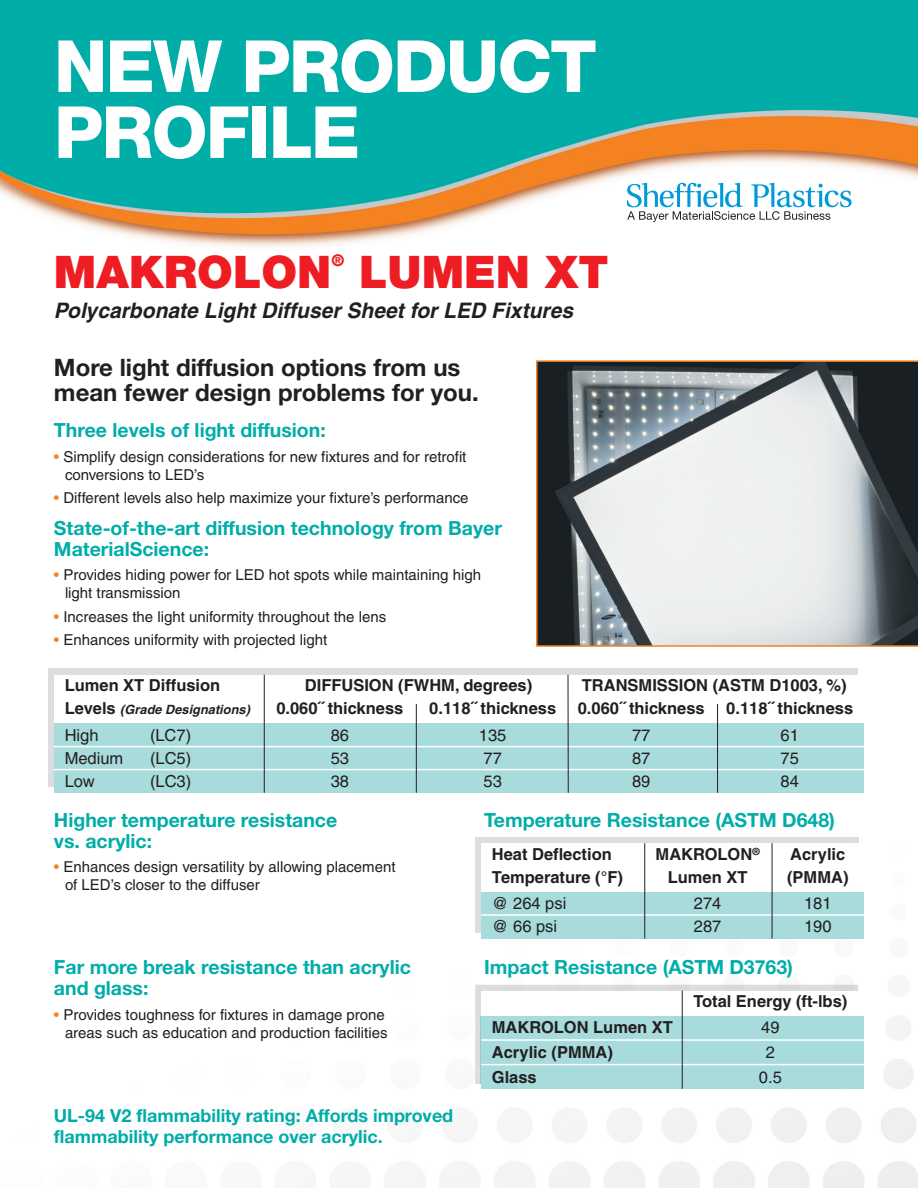
<style>
.page{position:relative;width:918px;height:1188px;background:#fff}
.page>*{position:absolute;margin:0;border:0;box-sizing:border-box;transform-origin:0 0}
.t1{font:800 72px/66px "Helvetica Neue";letter-spacing:-.025em;color:#fff}
.t2{font:900 45px "Helvetica Neue";color:#ee1d23}
.t3{font:700 24px/25.5px "Helvetica Neue";color:#231f20}
.t4{font:italic 700 21.3px "Helvetica";color:#231f20}
.t5{font:700 19.5px/21px "Helvetica Neue";color:#00ada8}
.t6{font:700 18px/21px "Helvetica Neue";color:#00ada8}
.t7{font:700 16.5px "Helvetica";color:#231f20}
.t8{font:16.5px "Helvetica";color:#231f20}
.t9{font:900 16.2px "Helvetica Neue";color:#ee1d23}
.t10{font:15px/18px "Helvetica";color:#231f20}
.t11{font:italic 700 12.75px "Helvetica";color:#231f20}
.s1{color:#f58220}
.s2{font-style:normal;font-size:16.5px}
</style>
<div class="page">
<img style="left:0;top:0;width:918px;height:1188px">
<div style="left:48px;top:669px;width:810px;height:118px;background:#dcdddf"></div>
<div style="left:54px;top:675px;width:810px;height:119px;background:#fff"></div>
<div style="left:54px;top:724px;width:810px;height:69px;background:#a8dbdb"></div>
<svg style="left:627px;top:183px;width:225px;height:39px"></svg>
<svg style="left:536px;top:360px;width:382px;height:287px"></svg>
<hr style="left:54px;top:746px;width:810px;height:1px;background:#fff">
<hr style="left:54px;top:769px;width:810px;height:1px;background:#fff">
<hr style="left:264px;top:675px;width:1px;height:118px;background:#231f20">
<hr style="left:568px;top:675px;width:1px;height:118px;background:#231f20">
<hr style="left:416px;top:704px;width:1px;height:89px;background:#231f20">
<hr style="left:717px;top:704px;width:1px;height:89px;background:#231f20">
<div style="left:475px;top:837px;width:383px;height:96px;background:#dcdddf"></div>
<div style="left:481px;top:843px;width:383px;height:96px;background:#fff"></div>
<div style="left:481px;top:892px;width:383px;height:47px;background:#a8dbdb"></div>
<hr style="left:481px;top:914px;width:383px;height:2px;background:#fff">
<hr style="left:644px;top:843px;width:1px;height:96px;background:#231f20">
<hr style="left:772px;top:843px;width:1px;height:96px;background:#231f20">
<div style="left:475px;top:985px;width:383px;height:99px;background:#dcdddf"></div>
<div style="left:481px;top:991px;width:383px;height:97px;background:#fff"></div>
<div style="left:481px;top:1016px;width:383px;height:72px;background:#a8dbdb"></div>
<hr style="left:481px;top:1039px;width:383px;height:2px;background:#fff">
<hr style="left:481px;top:1064px;width:383px;height:1px;background:#fff">
<hr style="left:682px;top:991px;width:1px;height:98px;background:#231f20">
<h1 class="t1" style="left:54px;top:39px;width:544px">NEW PRODUCT<br>PROFILE</h1>
<h2 class="t2" style="left:54px;top:256px;width:279px">MAKROLON</h2>
<p class="t9" style="left:331px;top:254px;width:14px">®</p>
<h2 class="t2" style="left:359px;top:256px;width:251px">LUMEN XT</h2>
<h3 class="t4" style="left:54px;top:303px;width:525px">Polycarbonate Light Diffuser Sheet for LED Fixtures</h3>
<h3 class="t3" style="left:54px;top:357px;width:426px">More light diffusion options from us mean fewer design problems for you.</h3>
<h3 class="t5" style="left:54px;top:421px;width:273px">Three levels of light diffusion:</h3>
<p class="t10" style="left:65px;top:449px;width:403px;text-indent:-11px"><span class="s1">•</span> Simplify design considerations for new fixtures and for retrofit conversions to LED’s</p>
<p class="t10" style="left:54px;top:490px;width:416px"><span class="s1">•</span> Different levels also help maximize your fixture’s performance</p>
<h3 class="t5" style="left:54px;top:519px;width:449px">State-of-the-art diffusion technology from Bayer<br>MaterialScience:</h3>
<p class="t10" style="left:65px;top:568px;width:418px;text-indent:-11px"><span class="s1">•</span> Provides hiding power for LED hot spots while maintaining high light transmission</p>
<p class="t10" style="left:54px;top:609px;width:334px"><span class="s1">•</span> Increases the light uniformity throughout the lens</p>
<p class="t10" style="left:54px;top:632px;width:275px"><span class="s1">•</span> Enhances uniformity with projected light</p>
<p class="t7" style="left:65px;top:679px;width:157px">Lumen XT Diffusion</p>
<p class="t7" style="left:305px;top:679px;width:229px">DIFFUSION (FWHM, degrees)</p>
<p class="t7" style="left:582px;top:679px;width:266px">TRANSMISSION (ASTM D1003, %)</p>
<p class="t11" style="left:65px;top:705px;width:189px"><span class="s2">L e v e l s</span> (Grade Designations)</p>
<p class="t7" style="left:276px;top:702px;width:128px">0.060˝ thickness</p>
<p class="t7" style="left:429px;top:702px;width:128px">0.118˝ thickness</p>
<p class="t7" style="left:578px;top:702px;width:128px">0.060˝ thickness</p>
<p class="t7" style="left:726px;top:702px;width:128px">0.118˝ thickness</p>
<p class="t8" style="left:65px;top:729px;width:35px">High</p>
<p class="t8" style="left:150px;top:729px;width:43px">(LC7)</p>
<p class="t8" style="left:331px;top:729px;width:20px">86</p>
<p class="t8" style="left:479px;top:729px;width:29px">135</p>
<p class="t8" style="left:632px;top:729px;width:20px">77</p>
<p class="t8" style="left:781px;top:729px;width:20px">61</p>
<p class="t8" style="left:65px;top:752px;width:60px">Medium</p>
<p class="t8" style="left:150px;top:752px;width:43px">(LC5)</p>
<p class="t8" style="left:331px;top:752px;width:20px">53</p>
<p class="t8" style="left:484px;top:752px;width:20px">77</p>
<p class="t8" style="left:632px;top:752px;width:20px">87</p>
<p class="t8" style="left:781px;top:752px;width:20px">75</p>
<p class="t8" style="left:65px;top:775px;width:31px">Low</p>
<p class="t8" style="left:150px;top:775px;width:43px">(LC3)</p>
<p class="t8" style="left:331px;top:775px;width:20px">38</p>
<p class="t8" style="left:484px;top:775px;width:20px">53</p>
<p class="t8" style="left:632px;top:775px;width:20px">89</p>
<p class="t8" style="left:781px;top:775px;width:20px">84</p>
<h3 class="t5" style="left:54px;top:811px;width:285px">Higher temperature resistance vs. acrylic:</h3>
<p class="t10" style="left:65px;top:860px;width:332px;text-indent:-11px"><span class="s1">•</span> Enhances design versatility by allowing placement of LED’s closer to the diffuser</p>
<h3 class="t5" style="left:484px;top:811px;width:352px">Temperature Resistance (ASTM D648)</h3>
<p class="t7" style="left:492px;top:848px;width:121px">Heat Deflection</p>
<p class="t7" style="left:656px;top:848px;width:106px">MAKROLON<sup>®</sup></p>
<p class="t7" style="left:790px;top:848px;width:57px">Acrylic</p>
<p class="t7" style="left:492px;top:871px;width:133px">Temperature (°F)</p>
<p class="t7" style="left:668px;top:871px;width:81px">Lumen XT</p>
<p class="t7" style="left:787px;top:871px;width:63px">(PMMA)</p>
<p class="t8" style="left:492px;top:897px;width:76px">@ 264 psi</p>
<p class="t8" style="left:694px;top:897px;width:29px">274</p>
<p class="t8" style="left:804px;top:897px;width:29px">181</p>
<p class="t8" style="left:492px;top:920px;width:67px">@ 66 psi</p>
<p class="t8" style="left:694px;top:920px;width:29px">287</p>
<p class="t8" style="left:804px;top:920px;width:29px">190</p>
<h3 class="t5" style="left:54px;top:958px;width:358px">Far more break resistance than acrylic and glass:</h3>
<p class="t10" style="left:54px;top:1007px;width:335px;text-align:right"><span class="s1">•</span> Provides toughness for fixtures in damage prone areas such as education and production facilities</p>
<p class="t6" style="left:54px;top:1106px;width:401px">UL-94 V2 flammability rating: Affords improved flammability performance over acrylic.</p>
<h3 class="t5" style="left:484px;top:958px;width:310px">Impact Resistance (ASTM D3763)</h3>
<p class="t7" style="left:693px;top:995px;width:155px">Total Energy (ft-lbs)</p>
<p class="t7" style="left:492px;top:1022px;width:183px">MAKROLON Lumen XT</p>
<p class="t8" style="left:761px;top:1022px;width:20px">49</p>
<p class="t7" style="left:492px;top:1046px;width:123px">Acrylic (PMMA)</p>
<p class="t8" style="left:766px;top:1046px;width:11px">2</p>
<p class="t7" style="left:492px;top:1071px;width:46px">Glass</p>
<p class="t8" style="left:759px;top:1071px;width:24px">0.5</p>
</div>
